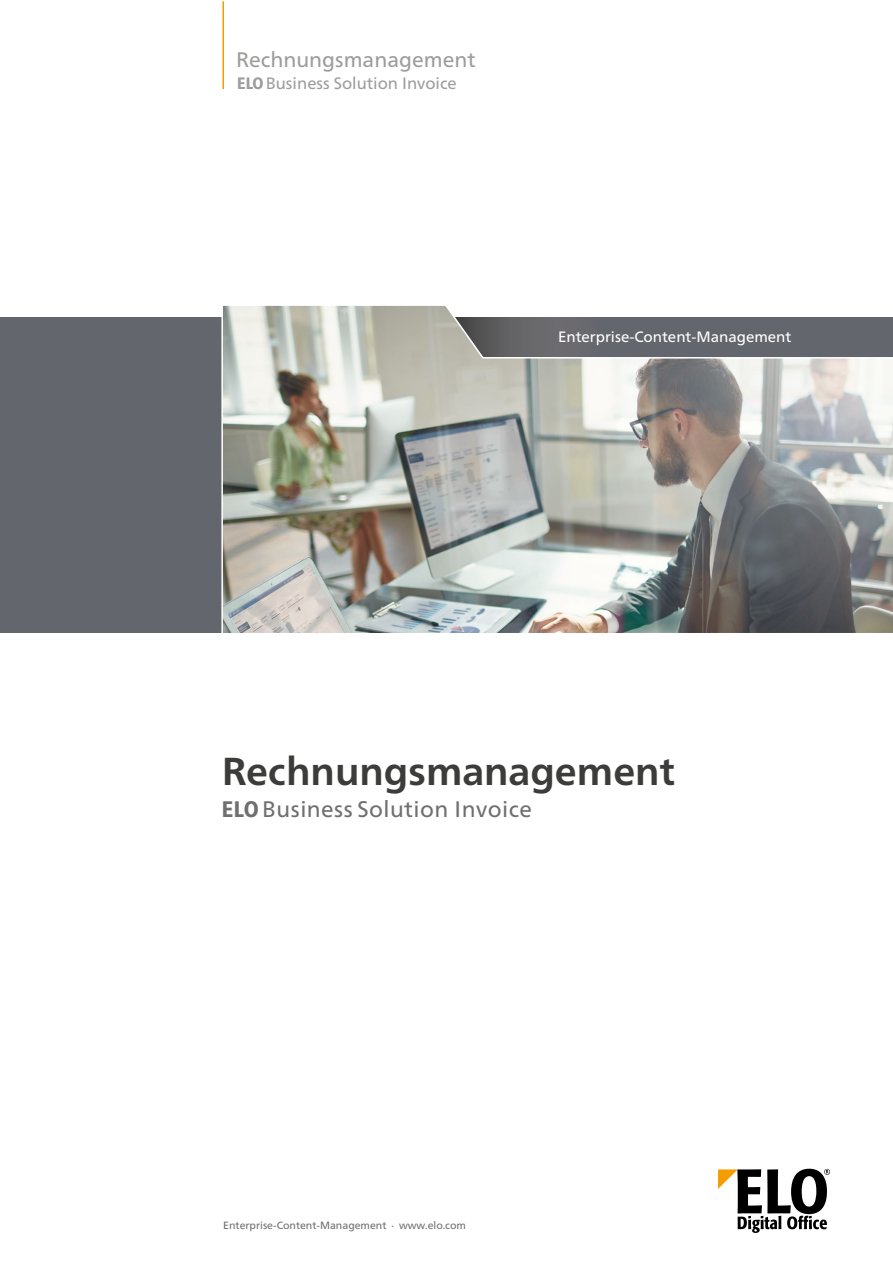
<style>
.page{position:relative;width:893px;height:1263px;background:#fff}
.page>*{position:absolute;margin:0;border:0;box-sizing:border-box;transform-origin:0 0}
.t1{font:700 39px "Frutiger Neue LTW1 G";color:#3c3c3b}
.t2{font:22.5px "Frutiger Neue LTW1 G";letter-spacing:.02em;color:#706f6f}
.t3{font:21px "Frutiger Neue LTW1 G";color:#9d9d9c}
.t4{font:16.5px "Frutiger Neue LTW1 G";color:#9d9d9c}
.t5{font:15px "Frutiger Neue LTW1 G";color:#fff}
.t6{font:10.5px "Frutiger Neue LTW1 G";color:#706f6f}
.s1{font-weight:800;font-stretch:condensed}
</style>
<div class="page">
<div style="left:0;top:317px;width:244px;height:316px;background:#64666d"></div>
<svg style="left:718px;top:1169px;width:112px;height:64px"></svg>
<img style="left:221px;top:305px;width:672px;height:328px">
<hr style="left:222px;top:1px;width:2px;height:88px;background:#f59c00">
<h3 class="t3" style="left:236px;top:47px;width:241px">Rechnungsmanagement</h3>
<h3 class="t4" style="left:237px;top:74px;width:221px"><span class="s1">ELO</span> Business Solution Invoice</h3>
<h3 class="t5" style="left:558px;top:328px;width:235px">Enterprise-Content-Management</h3>
<h1 class="t1" style="left:222px;top:749px;width:454px">Rechnungsmanagement</h1>
<h2 class="t2" style="left:222px;top:796px;width:311px"><span class="s1">ELO</span>Business Solution Invoice</h2>
<p class="t6" style="left:223px;top:1219px;width:244px">Enterprise-Content-Management · www.elo.com</p>
</div>
